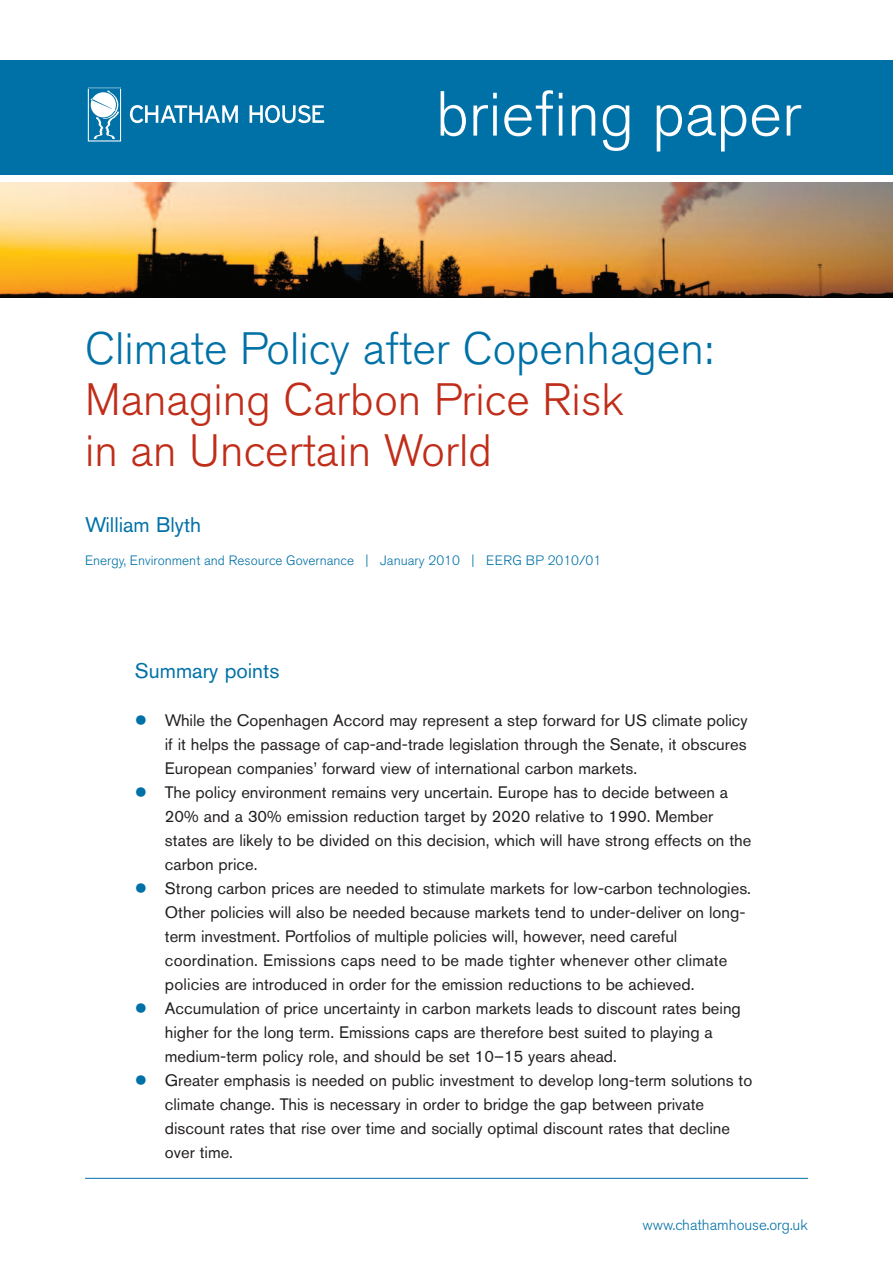
<style>
.page{position:relative;width:893px;height:1263px;background:#fff}
.page>*{position:absolute;margin:0;border:0;box-sizing:border-box;transform-origin:0 0}
.t1{font:300 63px "Akzidenz Grotesk BE";color:#fff}
.t2{font:300 45px/51px "Akzidenz Grotesk BE";color:#c02d19}
.t3{font:300 45px "Akzidenz Grotesk BE";color:#0071a7}
.t4{font:21px "Akzidenz Grotesk BE";color:#0071a7}
.t5{font:16.5px/24px "Akzidenz Grotesk BE";color:#231f20}
.t6{font:300 15px "Akzidenz Grotesk BE";color:#0071a7}
.t7{font:300 13.5px "Akzidenz Grotesk BE";color:#0071a7}
</style>
<div class="page">
<div style="left:0;top:60px;width:893px;height:114px;background:#0071a7"></div>
<svg style="left:130px;top:105px;width:108px;height:18px"></svg>
<svg style="left:250px;top:105px;width:74px;height:18px"></svg>
<div style="left:88px;top:88px;width:33px;height:53px;border:1px solid #fff"></div>
<svg style="left:91px;top:90px;width:28px;height:49px"></svg>
<img style="left:0;top:183px;width:893px;height:115px">
<hr style="left:85px;top:88px;width:723px;height:1px;background:#0071a7">
<hr style="left:85px;top:1178px;width:723px;height:1px;background:#0071a7">
<h1 class="t1" style="left:436px;top:87px;width:367px">briefing paper</h1>
<h2 class="t3" style="left:85px;top:329px;width:630px">Climate Policy after Copenhagen:</h2>
<h2 class="t2" style="left:85px;top:378px;width:541px">Managing Carbon Price Risk in an Uncertain World</h2>
<p class="t4" style="left:85px;top:517px;width:118px">William Blyth</p>
<p class="t7" style="left:85px;top:555px;width:518px">Energy, Environment and Resource Governance | January 2010 | EERG BP 2010/01</p>
<p class="t4" style="left:135px;top:663px;width:146px">Summary points</p>
<p class="t5" style="left:165px;top:710px;width:589px">While the Copenhagen Accord may represent a step forward for US climate policy if it helps the passage of cap-and-trade legislation through the Senate, it obscures European companies’ forward view of international carbon markets.<br>The policy environment remains very uncertain. Europe has to decide between a 20% and a 30% emission reduction target by 2020 relative to 1990. Member states are likely to be divided on this decision, which will have strong effects on the carbon price.<br>Strong carbon prices are needed to stimulate markets for low-carbon technologies.<br>Other policies will also be needed because markets tend to under-deliver on long&shy;term investment. Portfolios of multiple policies will, however, need careful coordination. Emissions caps need to be made tighter whenever other climate policies are introduced in order for the emission reductions to be achieved.<br>Accumulation of price uncertainty in carbon markets leads to discount rates being higher for the long term. Emissions caps are therefore best suited to playing a medium-term policy role, and should be set 10–15 years ahead.<br>Greater emphasis is needed on public investment to develop long-term solutions to climate change. This is necessary in order to bridge the gap between private discount rates that rise over time and socially optimal discount rates that decline over time.</p>
<p class="t6" style="left:642px;top:1218px;width:167px">www.chathamhouse.org.uk</p>
</div>
